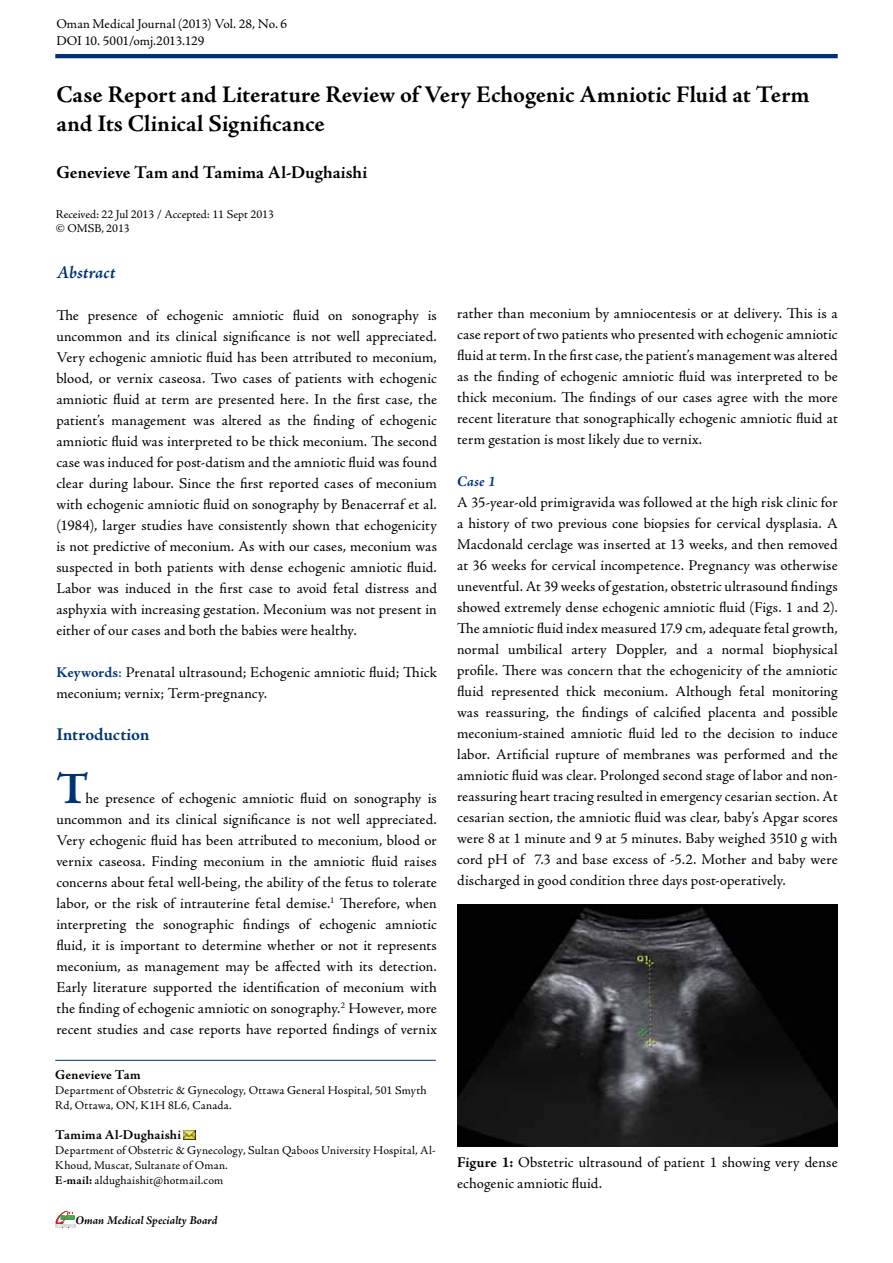
<style>
.page{position:relative;width:893px;height:1263px;background:#fff}
.page>*{position:absolute;margin:0;border:0;box-sizing:border-box;transform-origin:0 0}
.t1{font:700 45px "Adobe Jenson Pro";color:#003375}
.t2{font:700 24px/28.8px "Adobe Jenson Pro";color:#000}
.t3{font:700 18px "Adobe Jenson Pro";letter-spacing:.005em;color:#000}
.t4{font:700 18px "Adobe Jenson Pro";letter-spacing:-.005em;color:#003375}
.t5{font:italic 700 18px "Adobe Jenson Pro";color:#003375}
.t6{font:15px/21px "Adobe Jenson Pro";letter-spacing:.01em;color:#000;text-align:justify}
.t7{font:italic 700 15px "Adobe Jenson Pro";color:#003375}
.t8{font:13.5px/16.5px "Adobe Jenson Pro";letter-spacing:-.005em;color:#000}
.t9{font:700 13.5px "Adobe Jenson Pro";letter-spacing:.015em;color:#000}
.t10{font:12px/15px "Adobe Jenson Pro";letter-spacing:.01em;color:#000}
.t11{font:italic 700 12px "Adobe Jenson Pro";letter-spacing:-.005em;color:#000}
.s1{font-weight:700;color:#003375}
.s2{color:#003375}
.s3{font-weight:700}
</style>
<div class="page">
<div style="left:55px;top:54px;width:783px;height:4px;border:2px solid #003375"></div>
<svg style="left:55px;top:1211px;width:21px;height:17px"></svg>
<hr style="left:55px;top:1060px;width:381px;height:1px;background:#003375">
<svg style="left:184px;top:1130px;width:11px;height:9px"></svg>
<img style="left:457px;top:904px;width:381px;height:243px">
<p class="t8" style="left:56px;top:16px;width:232px">Oman Medical Journal (2013) Vol. 28, No. 6<br>DOI 10. 5001/omj.2013.129</p>
<h2 class="t2" style="left:56px;top:81px;width:755px">Case Report and Literature Review of Very Echogenic Amniotic Fluid at Term and Its Clinical Significance</h2>
<p class="t3" style="left:56px;top:162px;width:312px">Genevieve Tam and Tamima Al-Dughaishi</p>
<p class="t10" style="left:56px;top:207px;width:220px;line-height:14.2px">Received: 22 Jul 2013 / Accepted: 11 Sept 2013 © OMSB, 2013</p>
<p class="t5" style="left:56px;top:262px;width:61px">Abstract</p>
<p class="t6" style="left:56px;top:305px;width:382px">The presence of echogenic amniotic fluid on sonography is uncommon and its clinical significance is not well appreciated.<br>Very echogenic amniotic fluid has been attributed to meconium, blood, or vernix caseosa. Two cases of patients with echogenic amniotic fluid at term are presented here. In the first case, the patient’s management was altered as the finding of echogenic amniotic fluid was interpreted to be thick meconium. The second case was induced for post-datism and the amniotic fluid was found clear during labour. Since the first reported cases of meconium with echogenic amniotic fluid on sonography by Benacerraf et al. (1984), larger studies have consistently shown that echogenicity is not predictive of meconium. As with our cases, meconium was suspected in both patients with dense echogenic amniotic fluid.<br>Labor was induced in the first case to avoid fetal distress and asphyxia with increasing gestation. Meconium was not present in either of our cases and both the babies were healthy.</p>
<p class="t6" style="left:56px;top:662px;width:382px"><span class="s1">Keywords</span><span class="s2">:</span> Prenatal ultrasound; Echogenic amniotic fluid; Thick meconium; vernix; Term-pregnancy.</p>
<p class="t4" style="left:56px;top:724px;width:95px">Introduction</p>
<h1 class="t1" style="left:56px;top:763px;width:34px">T</h1>
<p class="t6" style="left:56px;top:788px;width:382px;text-indent:29px">he presence of echogenic amniotic fluid on sonography is uncommon and its clinical significance is not well appreciated.<br>Very echogenic fluid has been attributed to meconium, blood or vernix caseosa. Finding meconium in the amniotic fluid raises concerns about fetal well-being, the ability of the fetus to tolerate labor, or the risk of intrauterine fetal demise.<sup>1</sup> Therefore, when interpreting the sonographic findings of echogenic amniotic fluid, it is important to determine whether or not it represents meconium, as management may be affected with its detection.<br>Early literature supported the identification of meconium with the finding of echogenic amniotic on sonography.<sup>2</sup> However, more recent studies and case reports have reported findings of vernix</p>
<p class="t9" style="left:55px;top:1067px;width:87px">Genevieve Tam</p>
<p class="t10" style="left:55px;top:1083px;width:373px">Department of Obstetric &amp; Gynecology, Ottawa General Hospital, 501 Smyth<br>Rd, Ottawa, ON, K1H 8L6, Canada.</p>
<p class="t9" style="left:55px;top:1127px;width:127px">Tamima Al-Dughaishi</p>
<p class="t10" style="left:55px;top:1143px;width:382px">Department of Obstetric &amp; Gynecology, Sultan Qaboos University Hospital, Al-<br>Khoud, Muscat, Sultanate of Oman.<br><span class="s3">E-mail:</span> aldughaishit@hotmail.com</p>
<p class="t11" style="left:75px;top:1213px;width:144px">Oman Medical Specialty Board</p>
<p class="t6" style="left:457px;top:303px;width:382px">rather than meconium by amniocentesis or at delivery. This is a case report of two patients who presented with echogenic amniotic fluid at term. In the first case, the patient’s management was altered as the finding of echogenic amniotic fluid was interpreted to be thick meconium. The findings of our cases agree with the more recent literature that sonographically echogenic amniotic fluid at term gestation is most likely due to vernix.</p>
<p class="t7" style="left:457px;top:473px;width:40px">Case 1</p>
<p class="t6" style="left:457px;top:492px;width:382px">A 35-year-old primigravida was followed at the high risk clinic for a history of two previous cone biopsies for cervical dysplasia. A Macdonald cerclage was inserted at 13 weeks, and then removed at 36 weeks for cervical incompetence. Pregnancy was otherwise uneventful. At 39 weeks of gestation, obstetric ultrasound findings showed extremely dense echogenic amniotic fluid (Figs. 1 and 2).<br>The amniotic fluid index measured 17.9 cm, adequate fetal growth, normal umbilical artery Doppler, and a normal biophysical profile. There was concern that the echogenicity of the amniotic fluid represented thick meconium. Although fetal monitoring was reassuring, the findings of calcified placenta and possible meconium-stained amniotic fluid led to the decision to induce labor. Artificial rupture of membranes was performed and the amniotic fluid was clear. Prolonged second stage of labor and non&shy;reassuring heart tracing resulted in emergency cesarian section. At cesarian section, the amniotic fluid was clear, baby’s Apgar scores were 8 at 1 minute and 9 at 5 minutes. Baby weighed 3510 g with cord pH of 7.3 and base excess of -5.2. Mother and baby were discharged in good condition three days post-operatively.</p>
<p class="t6" style="left:457px;top:1152px;width:382px"><span class="s3">Figure 1:</span> Obstetric ultrasound of patient 1 showing very dense echogenic amniotic fluid.</p>
</div>
